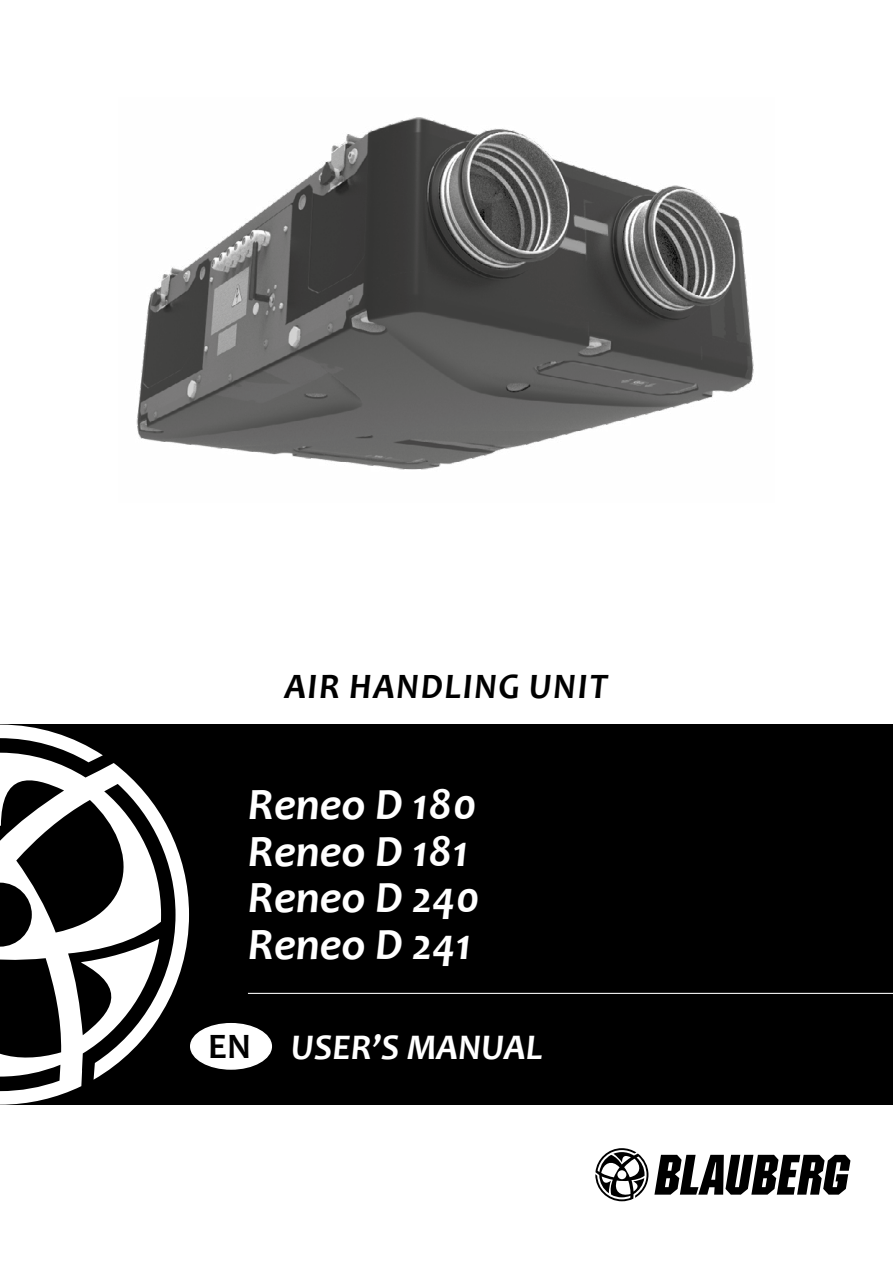
<style>
.page{position:relative;width:893px;height:1263px;background:#fff}
.page>*{position:absolute;margin:0;border:0;box-sizing:border-box;transform-origin:0 0}
.t1{font:italic 700 45px/46.5px "Candara";color:#fff}
.t2{font:italic 700 36.3px "Candara";color:#fff}
.t3{font:italic 700 36px "Candara";letter-spacing:.04em;color:#000}
.s1{font-style:normal;font-size:36px;color:#000}
</style>
<div class="page">
<div style="left:0;top:724px;width:893px;height:381px;background:#000"></div>
<hr style="left:248px;top:993px;width:645px;height:1px;background:#fff">
<svg style="left:0;top:724px;width:189px;height:381px"></svg>
<svg style="left:654px;top:1155px;width:196px;height:40px"></svg>
<svg style="left:595px;top:1148px;width:53px;height:53px"></svg>
<div style="left:191px;top:1024px;width:80px;height:45px;background:#fff;border-radius:50%"></div>
<div style="left:190px;top:1023px;width:82px;height:47px;border:2px solid #fff;border-radius:50%"></div>
<img style="left:136px;top:117px;width:618px;height:353px">
<p class="t3" style="left:285px;top:664px;width:325px">Air handling unit</p>
<p class="t1" style="left:248px;top:781px;width:234px">Reneo D 180<br>Reneo D 181<br>Reneo D 240<br>Reneo D 241</p>
<p class="t2" style="left:208px;top:1025px;width:336px"><span class="s1">EN</span> USER’S MANUAL</p>
</div>
